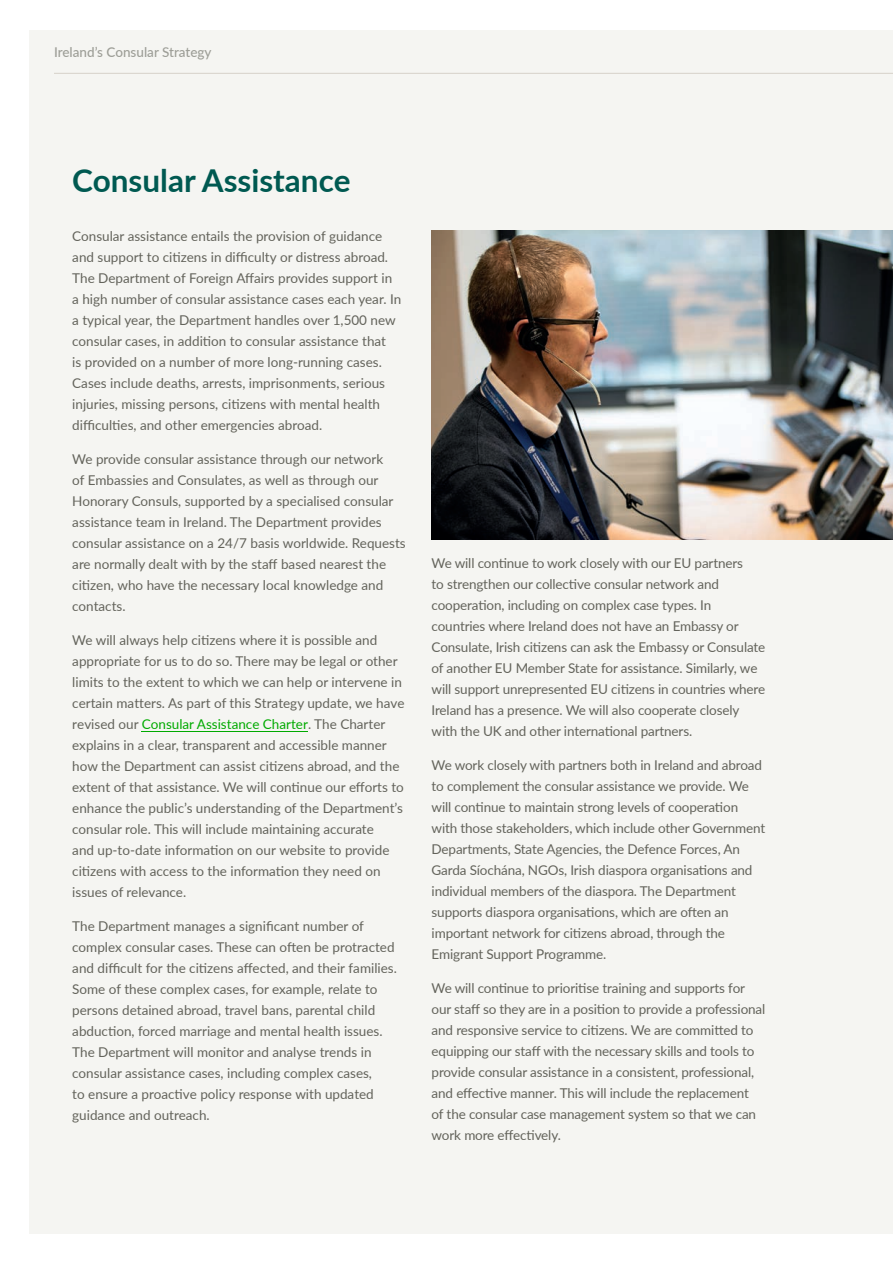
<style>
.page{position:relative;width:893px;height:1263px;background:#fff}
.page>*{position:absolute;margin:0;border:0;box-sizing:border-box;transform-origin:0 0}
.t1{font:700 31.5px "Lato";color:#005951}
.t2{font:13.5px/21px "Lato";color:#63635b}
.t3{font:500 13.5px "Lato";color:#9d9e97}
.s1{color:#0a0}
</style>
<div class="page">
<div style="left:30px;top:30px;width:863px;height:1203px;background:#f5f5f2"></div>
<hr style="left:54px;top:73px;width:839px;height:1px;background:#d6d1c9">
<hr style="left:142px;top:731px;width:166px;height:1px;background:#0a0">
<img style="left:432px;top:230px;width:461px;height:309px">
<p class="t3" style="left:54px;top:43px;width:159px">Ireland’s Consular Strategy</p>
<h1 class="t1" style="left:72px;top:157px;width:280px">Consular Assistance</h1>
<p class="t2" style="left:72px;top:225px;width:330px">Consular assistance entails the provision of guidance and support to citizens in difficulty or distress abroad.<br>The Department of Foreign Affairs provides support in a high number of consular assistance cases each year. In a typical year, the Department handles over 1,500 new consular cases, in addition to consular assistance that<br>is provided on a number of more long-running cases.<br>Cases include deaths, arrests, imprisonments, serious injuries, missing persons, citizens with mental health difficulties, and other emergencies abroad.</p>
<p class="t2" style="left:72px;top:448px;width:335px">We provide consular assistance through our network<br>of Embassies and Consulates, as well as through our Honorary Consuls, supported by a specialised consular assistance team in Ireland. The Department provides consular assistance on a 24/7 basis worldwide. Requests are normally dealt with by the staff based nearest the citizen, who have the necessary local knowledge and contacts.</p>
<p class="t2" style="left:72px;top:629px;width:334px">We will always help citizens where it is possible and appropriate for us to do so. There may be legal or other limits to the extent to which we can help or intervene in certain matters. As part of this Strategy update, we have revised our <span class="s1">Consular Assistance Charter</span>. The Charter explains in a clear, transparent and accessible manner how the Department can assist citizens abroad, and the extent of that assistance. We will continue our efforts to enhance the public’s understanding of the Department’s consular role. This will include maintaining accurate<br>and up-to-date information on our website to provide citizens with access to the information they need on issues of relevance.</p>
<p class="t2" style="left:72px;top:915px;width:326px">The Department manages a significant number of complex consular cases. These can often be protracted and difficult for the citizens affected, and their families.<br>Some of these complex cases, for example, relate to persons detained abroad, travel bans, parental child abduction, forced marriage and mental health issues.<br>The Department will monitor and analyse trends in consular assistance cases, including complex cases,<br>to ensure a proactive policy response with updated guidance and outreach.</p>
<p class="t2" style="left:432px;top:552px;width:335px">We will continue to work closely with our EU partners<br>to strengthen our collective consular network and cooperation, including on complex case types. In countries where Ireland does not have an Embassy or Consulate, Irish citizens can ask the Embassy or Consulate of another EU Member State for assistance. Similarly, we will support unrepresented EU citizens in countries where Ireland has a presence. We will also cooperate closely with the UK and other international partners.</p>
<p class="t2" style="left:432px;top:754px;width:335px">We work closely with partners both in Ireland and abroad to complement the consular assistance we provide. We will continue to maintain strong levels of cooperation with those stakeholders, which include other Government Departments, State Agencies, the Defence Forces, An Garda Síochána, NGOs, Irish diaspora organisations and individual members of the diaspora. The Department supports diaspora organisations, which are often an important network for citizens abroad, through the Emigrant Support Programme.</p>
<p class="t2" style="left:432px;top:977px;width:335px">We will continue to prioritise training and supports for our staff so they are in a position to provide a professional and responsive service to citizens. We are committed to equipping our staff with the necessary skills and tools to provide consular assistance in a consistent, professional, and effective manner. This will include the replacement<br>of the consular case management system so that we can work more effectively.</p>
</div>
